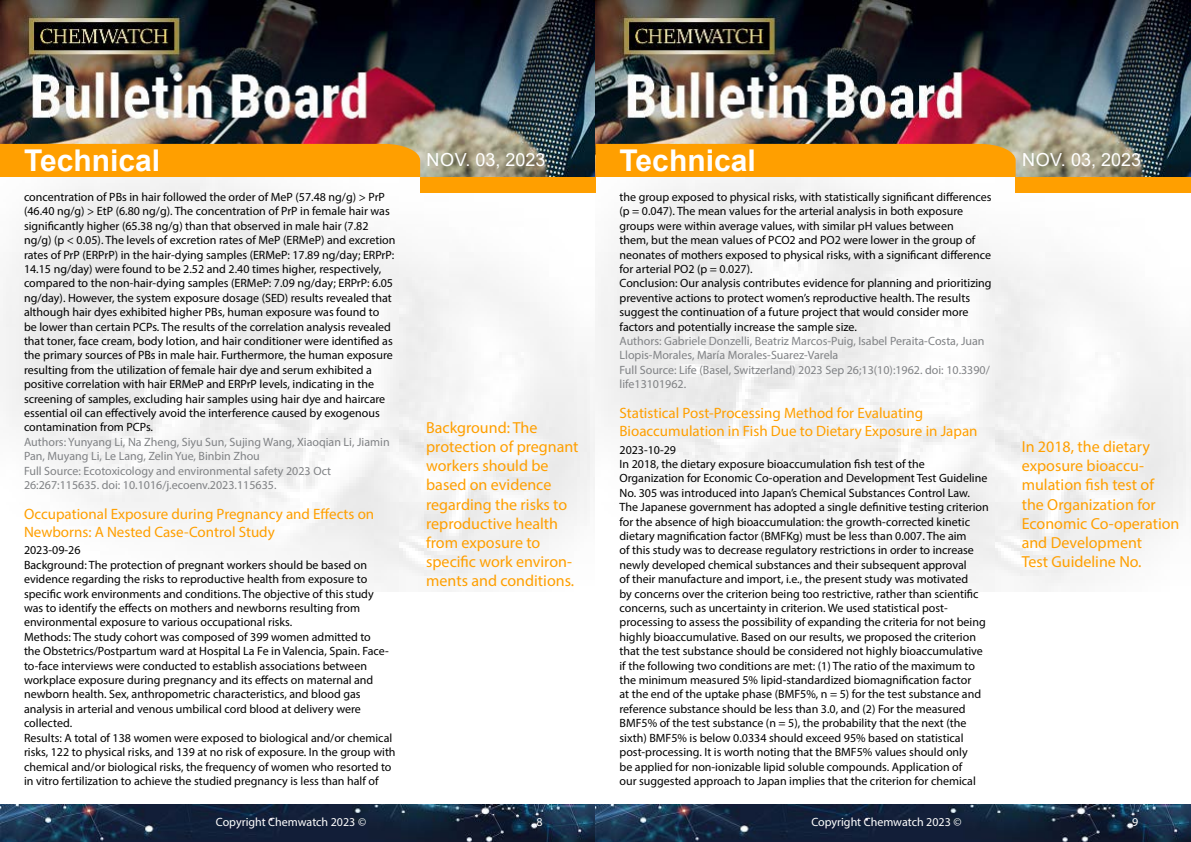
<style>
.page{position:relative;width:1191px;height:842px;background:#fff}
.page>*{position:absolute;margin:0;border:0;box-sizing:border-box;transform-origin:0 0}
.t1{font:700 30px "Arial";color:#fff}
.t2{font:18px "Arial";color:#fff}
.t3{font:16px/19.2px "Myriad Pro";color:#ff9f00}
.t4{font:15px/18px "Myriad Pro";color:#ff9f00}
.t5{font:12px/14.4px "Myriad Pro";color:#000}
.t6{font:12px/14.4px "Myriad Pro";color:#808285}
.t7{font:12px "Myriad Pro";color:#fff}
</style>
<div class="page">
<img style="left:0;top:0;width:1191px;height:592px">
<div style="left:420px;top:177px;width:175px;height:15px;background:#ff9f00"></div>
<div style="left:1015px;top:177px;width:176px;height:15px;background:#ff9f00"></div>
<div style="left:0;top:144px;width:420px;height:33px;background:#ff9f00"></div>
<div style="left:595px;top:144px;width:420px;height:33px;background:#ff9f00"></div>
<img style="left:0;top:804px;width:1191px;height:38px">
<h1 class="t1" style="left:24px;top:139px;width:138px">Technical</h1>
<h1 class="t1" style="left:619px;top:139px;width:138px">Technical</h1>
<p class="t5" style="left:24px;top:190px;width:373px">concentration of PBs in hair followed the order of MeP (57.48 ng/g) &gt; PrP (46.40 ng/g) &gt; EtP (6.80 ng/g). The concentration of PrP in female hair was significantly higher (65.38 ng/g) than that observed in male hair (7.82 ng/g) (p &lt; 0.05). The levels of excretion rates of MeP (ERMeP) and excretion rates of PrP (ERPrP) in the hair-dying samples (ERMeP: 17.89 ng/day; ERPrP:<br>14.15 ng/day) were found to be 2.52 and 2.40 times higher, respectively, compared to the non-hair-dying samples (ERMeP: 7.09 ng/day; ERPrP: 6.05 ng/day). However, the system exposure dosage (SED) results revealed that although hair dyes exhibited higher PBs, human exposure was found to<br>be lower than certain PCPs. The results of the correlation analysis revealed that toner, face cream, body lotion, and hair conditioner were identified as the primary sources of PBs in male hair. Furthermore, the human exposure resulting from the utilization of female hair dye and serum exhibited a positive correlation with hair ERMeP and ERPrP levels, indicating in the screening of samples, excluding hair samples using hair dye and haircare essential oil can effectively avoid the interference caused by exogenous contamination from PCPs.</p>
<p class="t6" style="left:24px;top:434px;width:367px">Authors: Yunyang Li, Na Zheng, Siyu Sun, Sujing Wang, Xiaoqian Li, Jiamin Pan, Muyang Li, Le Lang, Zelin Yue, Binbin Zhou<br>Full Source: Ecotoxicology and environmental safety 2023 Oct 26:267:115635. doi: 10.1016/j.ecoenv.2023.115635.</p>
<p class="t4" style="left:24px;top:505px;width:352px">Occupational Exposure during Pregnancy and Effects on<br>Newborns: A Nested Case-Control Study</p>
<p class="t5" style="left:24px;top:543px;width:373px">2023-09-26<br>Background: The protection of pregnant workers should be based on evidence regarding the risks to reproductive health from exposure to specific work environments and conditions. The objective of this study was to identify the effects on mothers and newborns resulting from environmental exposure to various occupational risks.<br>Methods: The study cohort was composed of 399 women admitted to<br>the Obstetrics/Postpartum ward at Hospital La Fe in Valencia, Spain. Face&shy;to-face interviews were conducted to establish associations between workplace exposure during pregnancy and its effects on maternal and newborn health. Sex, anthropometric characteristics, and blood gas analysis in arterial and venous umbilical cord blood at delivery were collected.<br>Results: A total of 138 women were exposed to biological and/or chemical risks, 122 to physical risks, and 139 at no risk of exposure. In the group with chemical and/or biological risks, the frequency of women who resorted to in vitro fertilization to achieve the studied pregnancy is less than half of</p>
<h2 class="t2" style="left:426px;top:148px;width:120px">NOV. 03, 2023</h2>
<h2 class="t2" style="left:1022px;top:148px;width:120px">NOV. 03, 2023</h2>
<p class="t5" style="left:619px;top:190px;width:374px">the group exposed to physical risks, with statistically significant differences (p = 0.047). The mean values for the arterial analysis in both exposure groups were within average values, with similar pH values between<br>them, but the mean values of PCO2 and PO2 were lower in the group of neonates of mothers exposed to physical risks, with a significant difference for arterial PO2 (p = 0.027).<br>Conclusion: Our analysis contributes evidence for planning and prioritizing preventive actions to protect women’s reproductive health. The results suggest the continuation of a future project that would consider more factors and potentially increase the sample size.</p>
<p class="t6" style="left:619px;top:334px;width:372px">Authors: Gabriele Donzelli, Beatriz Marcos-Puig, Isabel Peraita-Costa, Juan Llopis-Morales, María Morales-Suarez-Varela<br>Full Source: Life (Basel, Switzerland) 2023 Sep 26;13(10):1962. doi: 10.3390/ life13101962.</p>
<p class="t4" style="left:619px;top:404px;width:359px">Statistical Post-Processing Method for Evaluating<br>Bioaccumulation in Fish Due to Dietary Exposure in Japan</p>
<p class="t5" style="left:619px;top:442px;width:371px">2023-10-29<br>In 2018, the dietary exposure bioaccumulation fish test of the Organization for Economic Co-operation and Development Test Guideline No. 305 was introduced into Japan’s Chemical Substances Control Law.<br>The Japanese government has adopted a single definitive testing criterion for the absence of high bioaccumulation: the growth-corrected kinetic dietary magnification factor (BMFKg) must be less than 0.007. The aim<br>of this study was to decrease regulatory restrictions in order to increase newly developed chemical substances and their subsequent approval<br>of their manufacture and import, i.e., the present study was motivated<br>by concerns over the criterion being too restrictive, rather than scientific concerns, such as uncertainty in criterion. We used statistical post&shy;processing to assess the possibility of expanding the criteria for not being highly bioaccumulative. Based on our results, we proposed the criterion that the test substance should be considered not highly bioaccumulative if the following two conditions are met: (1) The ratio of the maximum to the minimum measured 5% lipid-standardized biomagnification factor<br>at the end of the uptake phase (BMF5%, n = 5) for the test substance and reference substance should be less than 3.0, and (2) For the measured BMF5% of the test substance (n = 5), the probability that the next (the sixth) BMF5% is below 0.0334 should exceed 95% based on statistical post-processing. It is worth noting that the BMF5% values should only<br>be applied for non-ionizable lipid soluble compounds. Application of<br>our suggested approach to Japan implies that the criterion for chemical</p>
<h3 class="t3" style="left:426px;top:417px;width:154px">Background: The protection of pregnant workers should be based on evidence regarding the risks to reproductive health from exposure to specific work environ&shy;ments and conditions.</h3>
<h3 class="t3" style="left:1021px;top:437px;width:159px">In 2018, the dietary exposure bioaccu&shy;mulation fish test of the Organization for<br>Economic Co-operation and Development<br>Test Guideline No.</h3>
<p class="t7" style="left:216px;top:815px;width:152px">Copyright Chemwatch 2023 ©</p>
<p class="t7" style="left:536px;top:815px;width:8px">8</p>
<p class="t7" style="left:811px;top:815px;width:152px">Copyright Chemwatch 2023 ©</p>
<p class="t7" style="left:1132px;top:815px;width:8px">9</p>
</div>
